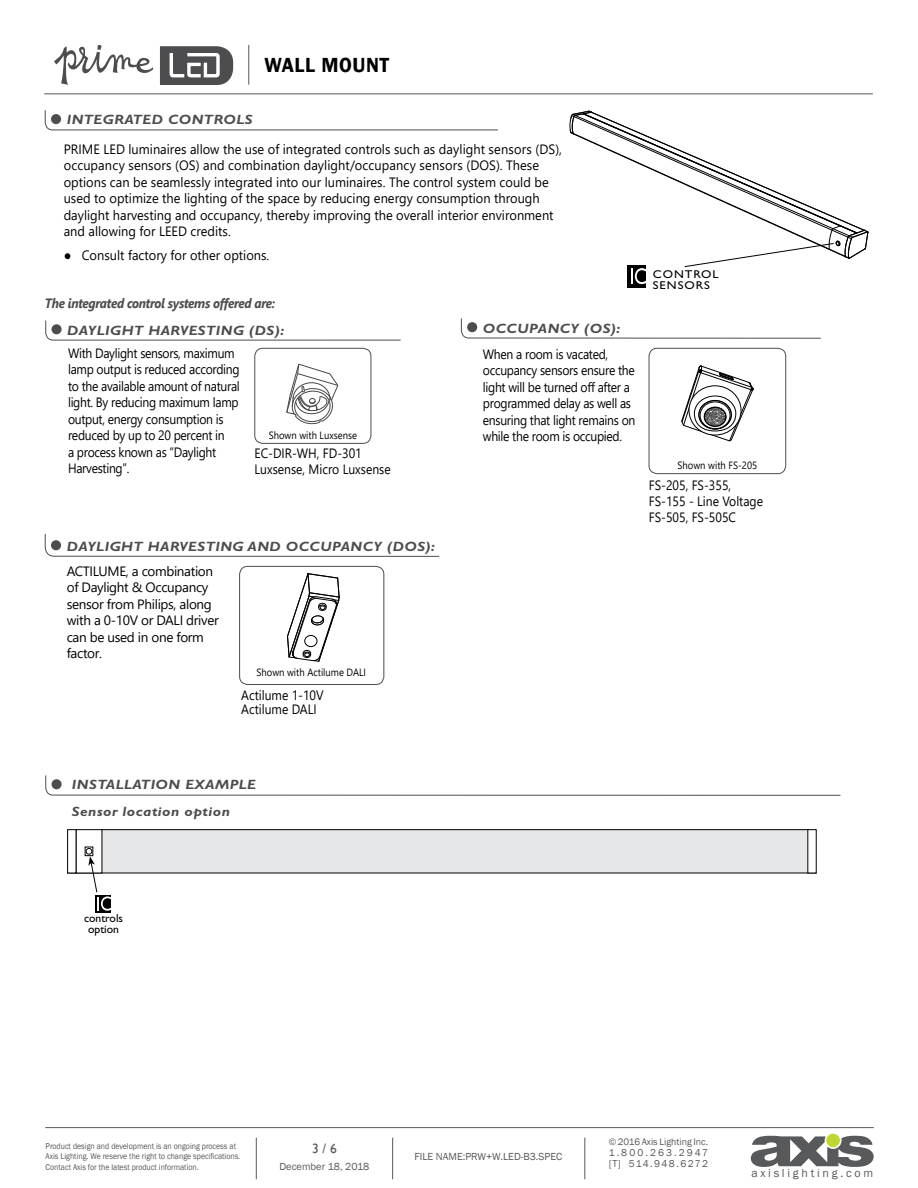
<style>
.page{position:relative;width:918px;height:1188px;background:#fff}
.page>*{position:absolute;margin:0;border:0;box-sizing:border-box;transform-origin:0 0}
.t1{font:600 21px "Franklin Gothic";letter-spacing:.03em;color:#000;scale:.95 1}
.t2{font:13.5px/16.5px "Segoe UI";color:#000;scale:.95 1}
.t3{font:13.5px/16.5px "Segoe UI";letter-spacing:-.025em;color:#000;scale:.9 1}
.t4{font:italic 700 13.5px/26.5px "Gill Sans";letter-spacing:.03em;color:#4d4d4f;scale:1.11 1}
.t5{font:13.5px/16.5px "Segoe UI";letter-spacing:-.025em;color:#000}
.t6{font:13.5px/16.5px "Segoe UI";color:#000;scale:.9 1}
.t7{font:italic 700 13.5px "Segoe UI";letter-spacing:-.025em;color:#4d4d4f;scale:.9 1}
.t8{font:13.5px "Gill Sans";color:#58595b}
.t9{font:12px "Franklin Gothic";letter-spacing:.225em;color:#58595b}
.t10{font:11.7px/10.5px "Gill Sans";color:#000;text-align:center}
.t11{font:11.4px/10.9px "Gill Sans";letter-spacing:.075em;color:#000;scale:1.11 1}
.t12{font:10.5px "Segoe UI";color:#000;scale:.9 1}
.t13{font:10.5px "Franklin Gothic";color:#58595b}
.t14{font:10.2px/11.2px "Franklin Gothic";letter-spacing:.14em;color:#58595b}
.t15{font:9.75px "Franklin Gothic";color:#58595b}
.t16{font:8.7px/10.5px "Franklin Gothic";color:#58595b;scale:.9 1}
</style>
<div class="page">
<hr style="left:45px;top:1127px;width:829px;height:1px;background:#58595b">
<hr style="left:585px;top:1138px;width:1px;height:41px;background:#58595b">
<hr style="left:392px;top:1138px;width:1px;height:41px;background:#58595b">
<hr style="left:256px;top:1138px;width:1px;height:41px;background:#58595b">
<svg style="left:751px;top:1136px;width:123px;height:31px"></svg>
<div style="left:827px;top:1134px;width:12px;height:13px;background:#bfd730;border-radius:50%"></div>
<div style="left:827px;top:1134px;width:12px;height:13px;border:1px solid #bfd730;border-radius:50%"></div>
<hr style="left:44px;top:93px;width:829px;height:1px;background:#58595b">
<hr style="left:248px;top:45px;width:1px;height:40px;background:#58595b">
<svg style="left:160px;top:46px;width:73px;height:39px"></svg>
<svg style="left:54px;top:45px;width:99px;height:40px"></svg>
<svg style="left:45px;top:320px;width:356px;height:21px"></svg>
<div style="left:52px;top:324px;width:10px;height:10px;background:#4d4d4f;border-radius:50%"></div>
<div style="left:255px;top:348px;width:116px;height:96px;border:1px solid #4d4d4f;border-radius:8px"></div>
<svg style="left:287px;top:364px;width:51px;height:61px"></svg>
<svg style="left:461px;top:318px;width:360px;height:21px"></svg>
<div style="left:467px;top:322px;width:10px;height:10px;background:#4d4d4f;border-radius:50%"></div>
<div style="left:649px;top:348px;width:137px;height:126px;border:1px solid #4d4d4f;border-radius:8px"></div>
<svg style="left:682px;top:366px;width:72px;height:75px"></svg>
<svg style="left:45px;top:775px;width:796px;height:21px"></svg>
<div style="left:52px;top:779px;width:10px;height:10px;background:#4d4d4f;border-radius:50%"></div>
<div style="left:95px;top:895px;width:16px;height:17px;background:#000"></div>
<div style="left:627px;top:265px;width:19px;height:23px;background:#000"></div>
<svg style="left:570px;top:111px;width:299px;height:173px"></svg>
<svg style="left:45px;top:110px;width:453px;height:20px"></svg>
<div style="left:51px;top:114px;width:10px;height:10px;background:#4d4d4f;border-radius:50%"></div>
<div style="left:68px;top:830px;width:748px;height:43px;background:#e6e7e8"></div>
<div style="left:67px;top:829px;width:749px;height:44px;border:1px solid #000"></div>
<div style="left:76px;top:830px;width:26px;height:43px;background:#fff"></div>
<div style="left:76px;top:829px;width:26px;height:44px;border:1px solid #000"></div>
<div style="left:808px;top:830px;width:8px;height:43px;background:#fff"></div>
<div style="left:68px;top:830px;width:8px;height:43px;background:#fff"></div>
<div style="left:67px;top:829px;width:9px;height:44px;border:1px solid #000"></div>
<div style="left:85px;top:847px;width:8px;height:9px;border:1px solid #000"></div>
<svg style="left:86px;top:848px;width:26px;height:63px"></svg>
<svg style="left:45px;top:533px;width:395px;height:24px"></svg>
<div style="left:51px;top:540px;width:10px;height:10px;background:#4d4d4f;border-radius:50%"></div>
<div style="left:239px;top:566px;width:145px;height:119px;border:1px solid #4d4d4f;border-radius:8px"></div>
<svg style="left:287px;top:574px;width:53px;height:88px"></svg>
<h1 class="t1" style="left:264px;top:52px;width:133px">WALL MOUNT</h1>
<p class="t4" style="left:67px;top:107px;width:169px">INTEGRATED CONTROLS</p>
<p class="t2" style="left:64px;top:139px;width:526px">PRIME LED luminaires allow the use of integrated controls such as daylight sensors (DS), occupancy sensors (OS) and combination daylight/occupancy sensors (DOS). These options can be seamlessly integrated into our luminaires. The control system could be used to optimize the lighting of the space by reducing energy consumption through daylight harvesting and occupancy, thereby improving the overall interior environment and allowing for LEED credits.</p>
<p class="t2" style="left:64px;top:246px;width:218px">● Consult factory for other options.</p>
<p class="t7" style="left:45px;top:291px;width:257px">The integrated control systems offered are:</p>
<p class="t4" style="left:67px;top:317px;width:197px">DAYLIGHT HARVESTING (DS):</p>
<p class="t3" style="left:68px;top:343px;width:192px">With Daylight sensors, maximum lamp output is reduced according to the available amount of natural light. By reducing maximum lamp output, energy consumption is reduced by up to 20 percent in<br>a process known as “Daylight<br>Harvesting”.</p>
<p class="t12" style="left:269px;top:426px;width:100px">Shown with Luxsense</p>
<p class="t6" style="left:255px;top:444px;width:153px">EC-DIR-WH, FD-301<br>Luxsense, Micro Luxsense</p>
<p class="t4" style="left:67px;top:533px;width:333px">DAYLIGHT HARVESTING AND OCCUPANCY (DOS):</p>
<p class="t5" style="left:67px;top:562px;width:153px">ACTILUME, a combination of Daylight &amp; Occupancy sensor from Philips, along with a 0-10V or DALI driver can be used in one form factor.</p>
<p class="t12" style="left:256px;top:663px;width:123px">Shown with Actilume DALI</p>
<p class="t6" style="left:241px;top:687px;width:93px;line-height:14.2px">Actilume 1-10V<br>Actilume DALI</p>
<p class="t4" style="left:483px;top:315px;width:125px">OCCUPANCY (OS):</p>
<p class="t3" style="left:483px;top:344px;width:171px">When a room is vacated, occupancy sensors ensure the light will be turned off after a programmed delay as well as ensuring that light remains on while the room is occupied.</p>
<p class="t11" style="left:653px;top:269px;width:61px">CONTROL<br>SENSORS</p>
<p class="t12" style="left:678px;top:455px;width:90px">Shown with FS-205</p>
<p class="t6" style="left:649px;top:475px;width:128px">FS-205, FS-355,<br>FS-155 - Line Voltage<br>FS-505, FS-505C</p>
<p class="t4" style="left:72px;top:771px;width:167px">INSTALLATION EXAMPLE<br>Sensor location option</p>
<p class="t10" style="left:84px;top:913px;width:41px">controls option</p>
<p class="t16" style="left:46px;top:1141px;width:218px">Product design and development is an ongoing process at<br>Axis Lighting. We reserve the right to change specifications.<br>Contact Axis for the latest product information.</p>
<p class="t8" style="left:312px;top:1141px;width:26px">3 / 6</p>
<p class="t13" style="left:279px;top:1160px;width:91px">December 18, 2018</p>
<p class="t13" style="left:415px;top:1150px;width:149px">FILE NAME:PRW+W.LED-B3.SPEC</p>
<p class="t15" style="left:609px;top:1136px;width:101px">© 2016 Axis Lighting Inc.</p>
<p class="t14" style="left:609px;top:1147px;width:101px">1.800.263.2947 [T] 514.948.6272</p>
<p class="t9" style="left:751px;top:1165px;width:123px">axislighting.com</p>
</div>
